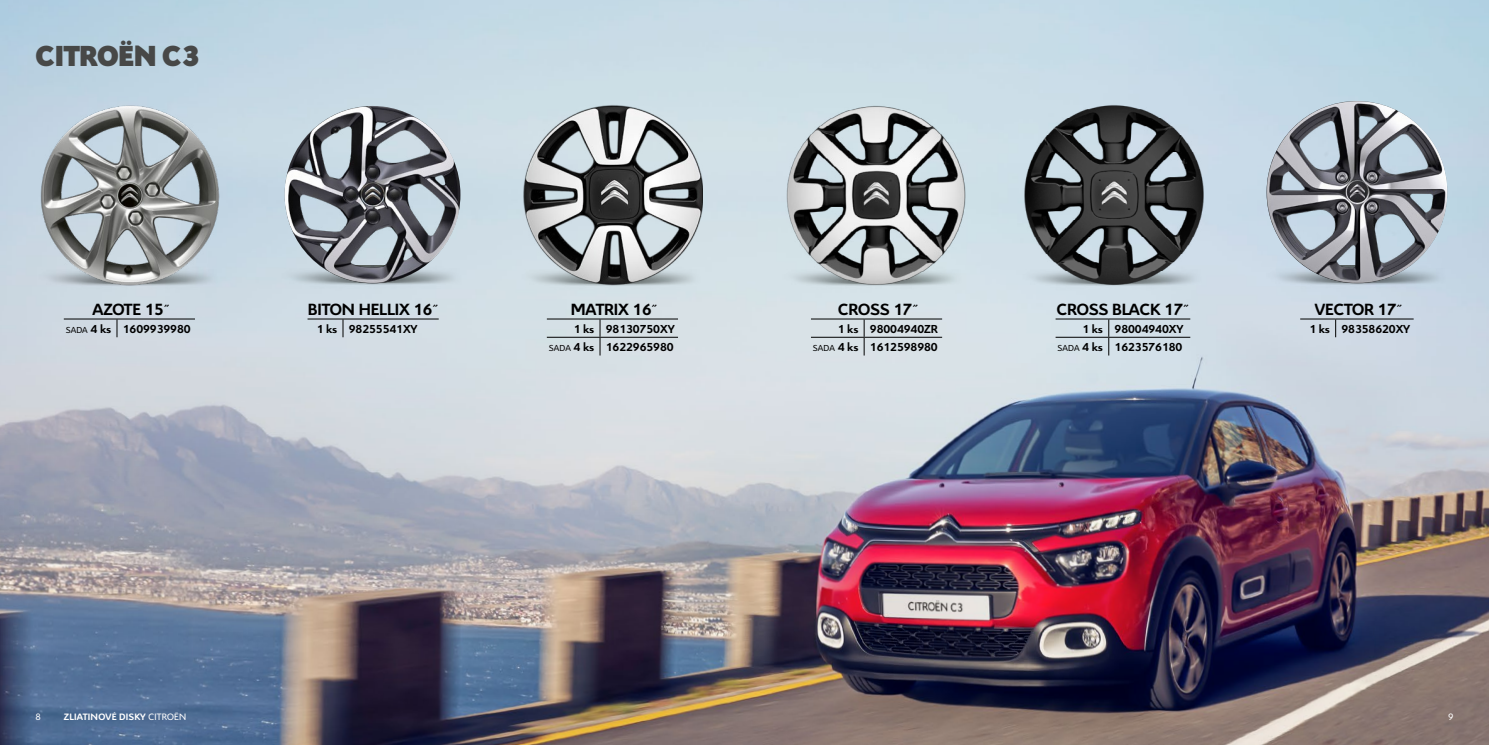
<style>
.page{position:relative;width:1489px;height:745px;background:#fff}
.page>*{position:absolute;margin:0;border:0;box-sizing:border-box;transform-origin:0 0}
.t1{font:31.25px "Citroen Blackv 6";letter-spacing:-.025em;color:#474847}
.t2{font:700 17.5px "Citroen";letter-spacing:-.005em;color:#000}
.t3{font:700 12.5px/18.2px "Citroen";letter-spacing:-.005em;color:#000;text-align:right}
.t4{font:700 10px "Citroen";letter-spacing:.02em;color:#fff}
.t5{font:10px "Citroen";color:#fff}
.s1{font-weight:400;font-size:9.38px}
.s2{font-weight:400}
</style>
<div class="page">
<img style="left:0;top:0;width:1488px;height:744px">
<div style="left:17px;top:266px;width:228px;height:26px;background:#ccd9e3"></div>
<hr style="left:64px;top:318px;width:53px;height:1px;background:#000">
<hr style="left:117px;top:318px;width:78px;height:1px;background:#000">
<svg style="left:116px;top:319px;width:1px;height:18px"></svg>
<div style="left:260px;top:265px;width:228px;height:26px;background:#cfdce5"></div>
<hr style="left:307px;top:318px;width:36px;height:1px;background:#000">
<hr style="left:343px;top:318px;width:95px;height:1px;background:#000">
<svg style="left:342px;top:319px;width:1px;height:18px"></svg>
<img style="left:284px;top:106px;width:176px;height:177px">
<img style="left:35px;top:101px;width:188px;height:188px">
<div style="left:500px;top:266px;width:228px;height:26px;background:#d4e1e7"></div>
<hr style="left:547px;top:318px;width:53px;height:1px;background:#000">
<hr style="left:600px;top:318px;width:78px;height:1px;background:#000">
<hr style="left:547px;top:336px;width:53px;height:1px;background:#000">
<hr style="left:600px;top:336px;width:78px;height:1px;background:#000">
<svg style="left:599px;top:319px;width:1px;height:36px"></svg>
<img style="left:515px;top:101px;width:187px;height:188px">
<div style="left:761px;top:266px;width:228px;height:26px;background:#d5e2e8"></div>
<hr style="left:811px;top:318px;width:53px;height:1px;background:#000">
<hr style="left:864px;top:318px;width:78px;height:1px;background:#000">
<hr style="left:811px;top:336px;width:53px;height:1px;background:#000">
<hr style="left:864px;top:336px;width:78px;height:1px;background:#000">
<svg style="left:863px;top:319px;width:1px;height:36px"></svg>
<img style="left:786px;top:104px;width:181px;height:181px">
<div style="left:1000px;top:266px;width:228px;height:26px;background:#d1dfe8"></div>
<hr style="left:1055px;top:318px;width:53px;height:1px;background:#000">
<hr style="left:1108px;top:318px;width:82px;height:1px;background:#000">
<hr style="left:1055px;top:336px;width:53px;height:1px;background:#000">
<hr style="left:1108px;top:336px;width:82px;height:1px;background:#000">
<svg style="left:1108px;top:319px;width:1px;height:36px"></svg>
<img style="left:1022px;top:104px;width:182px;height:182px">
<img style="left:1245px;top:265px;width:228px;height:26px">
<hr style="left:1300px;top:318px;width:35px;height:1px;background:#000">
<hr style="left:1335px;top:318px;width:78px;height:1px;background:#000">
<svg style="left:1334px;top:319px;width:1px;height:18px"></svg>
<img style="left:1266px;top:101px;width:181px;height:182px">
<h1 class="t1" style="left:35px;top:34px;width:166px">CITROËN C3</h1>
<h2 class="t2" style="left:93px;top:298px;width:78px">AZOTE 15˝</h2>
<p class="t3" style="left:66px;top:319px;width:126px"><span class="s1">SADA</span> 4 ks 1609939980</p>
<h2 class="t2" style="left:308px;top:298px;width:132px">BITON HELLIX 16˝</h2>
<p class="t3" style="left:317px;top:319px;width:102px">1 ks 98255541XY</p>
<h2 class="t2" style="left:571px;top:298px;width:88px">MATRIX 16˝</h2>
<p class="t3" style="left:549px;top:319px;width:127px">1 ks 98130750XY<br><span class="s1">SADA</span> 4 ks 1622965980</p>
<h2 class="t2" style="left:838px;top:298px;width:82px">CROSS 17˝</h2>
<p class="t3" style="left:812px;top:319px;width:126px">1 ks 98004940ZR<br><span class="s1">SADA</span> 4 ks 1612598980</p>
<h2 class="t2" style="left:1056px;top:298px;width:134px">CROSS BLACK 17˝</h2>
<p class="t3" style="left:1057px;top:319px;width:127px">1 ks 98004940XY<br><span class="s1">SADA</span> 4 ks 1623576180</p>
<h2 class="t2" style="left:1314px;top:298px;width:89px">VECTOR 17˝</h2>
<p class="t3" style="left:1309px;top:319px;width:102px">1 ks 98358620XY</p>
<p class="t5" style="left:35px;top:710px;width:7px">8</p>
<p class="t4" style="left:64px;top:710px;width:124px">ZLIATINOVÉ DISKY <span class="s2">CITROËN</span></p>
<p class="t5" style="left:1447px;top:710px;width:7px">9</p>
</div>
